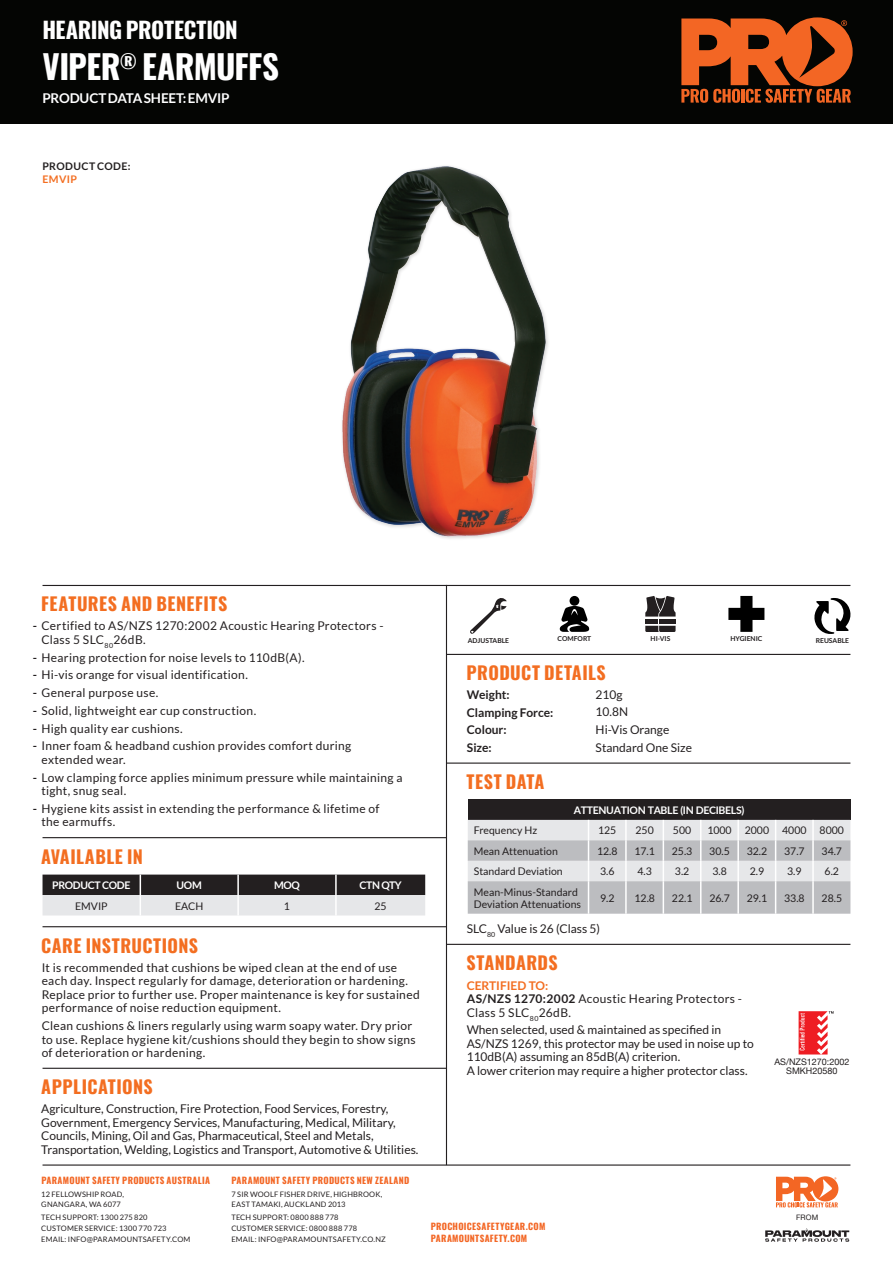
<style>
.page{position:relative;width:893px;height:1263px;background:#fff}
.page>*{position:absolute;margin:0;border:0;box-sizing:border-box;transform-origin:0 0}
.t1{font:700 33px "Oswald";letter-spacing:-.015em;color:#fff}
.t2{font:700 22.5px "Oswald";letter-spacing:-.015em;color:#fff}
.t3{font:700 18px "Oswald";letter-spacing:.025em;color:#f36e21}
.t4{font:700 13.5px "Lato";letter-spacing:-.015em;color:#fff}
.t5{font:12px/13.5px "Lato";letter-spacing:.02em;color:#231f20}
.t6{font:12px/13.5px "Lato";color:#231f20}
.t7{font:700 12px "Lato";color:#231f20}
.t8{font:10.5px/12px "Lato";color:#231f20}
.t9{font:700 10.5px "Lato";letter-spacing:-.03em;color:#fff}
.t10{font:700 10.5px "Lato";letter-spacing:-.03em;color:#fff}
.t11{font:700 10.5px/13.5px "Lato";letter-spacing:.035em;color:#231f20}
.t12{font:700 9px "Oswald";letter-spacing:.035em;color:#f36624}
.t13{font:9px "Helvetica Neue";color:#231f20}
.t14{font:7.5px/10.8px "Lato";letter-spacing:.02em;color:#231f20}
.t15{font:7.5px "Helvetica Neue";color:#231f20}
.t16{font:700 6.75px "Lato";color:#231f20}
.s1{color:#f36e21}
.s2{font-weight:700}
.s3{font-weight:700;color:#f36e21}
</style>
<div class="page">
<div style="left:0;top:0;width:893px;height:124px;background:#040503"></div>
<hr style="left:43px;top:585px;width:807px;height:1px;background:#231f20">
<hr style="left:446px;top:654px;width:404px;height:1px;background:#231f20">
<hr style="left:446px;top:585px;width:1px;height:580px;background:#231f20">
<hr style="left:43px;top:1164px;width:807px;height:1px;background:#231f20">
<div style="left:468px;top:799px;width:382px;height:21px;background:#231f20"></div>
<svg style="left:468px;top:820px;width:382px;height:94px;background:#cfd0d2"></svg>
<hr style="left:812px;top:861px;width:2px;height:20px;background:#fff">
<hr style="left:700px;top:881px;width:1px;height:33px;background:#fff">
<hr style="left:737px;top:881px;width:2px;height:33px;background:#fff">
<hr style="left:775px;top:881px;width:1px;height:33px;background:#fff">
<hr style="left:812px;top:881px;width:2px;height:33px;background:#fff">
<hr style="left:43px;top:837px;width:403px;height:1px;background:#231f20">
<hr style="left:446px;top:762px;width:404px;height:2px;background:#231f20">
<hr style="left:446px;top:944px;width:404px;height:1px;background:#231f20">
<hr style="left:43px;top:926px;width:403px;height:1px;background:#231f20">
<svg style="left:799px;top:1011px;width:35px;height:43px"></svg>
<img style="left:342px;top:167px;width:204px;height:370px">
<svg style="left:470px;top:598px;width:37px;height:36px"></svg>
<svg style="left:560px;top:606px;width:29px;height:26px"></svg>
<div style="left:570px;top:596px;width:9px;height:10px;background:#000;border-radius:50%"></div>
<svg style="left:728px;top:596px;width:36px;height:36px"></svg>
<svg style="left:814px;top:598px;width:37px;height:36px"></svg>
<hr style="left:645px;top:619px;width:13px;height:4px;background:#231f20">
<svg style="left:645px;top:626px;width:31px;height:6px"></svg>
<hr style="left:659px;top:619px;width:17px;height:4px;background:#231f20">
<svg style="left:645px;top:596px;width:31px;height:20px"></svg>
<svg style="left:776px;top:1176px;width:62px;height:31px"></svg>
<svg style="left:765px;top:1228px;width:84px;height:14px"></svg>
<svg style="left:43px;top:874px;width:382px;height:41px;background:#868486"></svg>
<hr style="left:237px;top:874px;width:2px;height:21px;background:#fff">
<hr style="left:335px;top:874px;width:2px;height:21px;background:#fff">
<hr style="left:43px;top:1068px;width:403px;height:1px;background:#231f20">
<svg style="left:681px;top:17px;width:172px;height:86px"></svg>
<p class="t2" style="left:43px;top:19px;width:197px">HEARING PROTECTION</p>
<p class="t1" style="left:43px;top:49px;width:238px">VIPER<sup>®</sup> EARMUFFS</p>
<p class="t4" style="left:43px;top:90px;width:189px">PRODUCT DATA SHEET: EMVIP</p>
<p class="t11" style="left:43px;top:159px;width:90px">PRODUCT CODE:<br><span class="s1">EMVIP</span></p>
<p class="t3" style="left:41px;top:594px;width:187px">FEATURES AND BENEFITS</p>
<p class="t5" style="left:41px;top:619px;width:344px;text-indent:-9px"><span class="s2">-</span> Certified to AS/NZS 1270:2002 Acoustic Hearing Protectors -<br>Class 5 SLC<sub>80</sub>26dB.</p>
<p class="t5" style="left:33px;top:650px;width:273px"><span class="s2">-</span> Hearing protection for noise levels to 110dB(A).</p>
<p class="t5" style="left:33px;top:668px;width:217px"><span class="s2">-</span> Hi-vis orange for visual identification.</p>
<p class="t5" style="left:33px;top:686px;width:127px"><span class="s2">-</span> General purpose use.</p>
<p class="t5" style="left:33px;top:704px;width:225px"><span class="s2">-</span> Solid, lightweight ear cup construction.</p>
<p class="t5" style="left:33px;top:721px;width:151px"><span class="s2">-</span> High quality ear cushions.</p>
<p class="t5" style="left:41px;top:739px;width:311px;text-indent:-9px"><span class="s2">-</span> Inner foam &amp; headband cushion provides comfort during extended wear.</p>
<p class="t5" style="left:41px;top:770px;width:363px;text-indent:-9px"><span class="s2">-</span> Low clamping force applies minimum pressure while maintaining a tight, snug seal.</p>
<p class="t5" style="left:41px;top:802px;width:340px;text-indent:-9px"><span class="s2">-</span> Hygiene kits assist in extending the performance &amp; lifetime of the earmuffs.</p>
<p class="t3" style="left:41px;top:847px;width:103px">AVAILABLE IN</p>
<p class="t10" style="left:52px;top:879px;width:80px">PRODUCT CODE</p>
<p class="t10" style="left:177px;top:879px;width:27px">UOM</p>
<p class="t10" style="left:274px;top:879px;width:27px">MOQ</p>
<p class="t10" style="left:359px;top:879px;width:44px">CTN QTY</p>
<p class="t8" style="left:75px;top:900px;width:34px">EMVIP</p>
<p class="t8" style="left:175px;top:900px;width:30px">EACH</p>
<p class="t8" style="left:284px;top:900px;width:8px">1</p>
<p class="t8" style="left:374px;top:900px;width:14px">25</p>
<p class="t3" style="left:41px;top:936px;width:158px">CARE INSTRUCTIONS</p>
<p class="t5" style="left:42px;top:960px;width:380px">It is recommended that cushions be wiped clean at the end of use each day. Inspect regularly for damage, deterioration or hardening.<br>Replace prior to further use. Proper maintenance is key for sustained performance of noise reduction equipment.</p>
<p class="t5" style="left:42px;top:1019px;width:376px">Clean cushions &amp; liners regularly using warm soapy water. Dry prior to use. Replace hygiene kit/cushions should they begin to show signs of deterioration or hardening.</p>
<p class="t3" style="left:41px;top:1077px;width:113px">APPLICATIONS</p>
<p class="t6" style="left:41px;top:1102px;width:379px">Agriculture, Construction, Fire Protection, Food Services, Forestry, Government, Emergency Services, Manufacturing, Medical, Military, Councils, Mining, Oil and Gas, Pharmaceutical, Steel and Metals, Transportation, Welding, Logistics and Transport, Automotive &amp; Utilities.</p>
<p class="t16" style="left:468px;top:637px;width:43px">ADJUSTABLE</p>
<p class="t16" style="left:558px;top:635px;width:35px">COMFORT</p>
<p class="t16" style="left:651px;top:635px;width:21px">HI-VIS</p>
<p class="t16" style="left:730px;top:635px;width:33px">HYGIENIC</p>
<p class="t16" style="left:816px;top:637px;width:35px">REUSABLE</p>
<p class="t3" style="left:467px;top:663px;width:141px">PRODUCT DETAILS</p>
<p class="t7" style="left:467px;top:687px;width:44px">Weight:</p>
<p class="t7" style="left:467px;top:705px;width:88px">Clamping Force:</p>
<p class="t7" style="left:467px;top:723px;width:41px">Colour:</p>
<p class="t7" style="left:467px;top:741px;width:26px">Size:</p>
<p class="t5" style="left:596px;top:687px;width:29px">210g</p>
<p class="t5" style="left:596px;top:705px;width:34px">10.8N</p>
<p class="t6" style="left:596px;top:723px;width:75px">Hi-Vis Orange</p>
<p class="t6" style="left:596px;top:741px;width:98px">Standard One Size</p>
<p class="t3" style="left:467px;top:772px;width:79px">TEST DATA</p>
<p class="t9" style="left:574px;top:802px;width:172px">ATTENUATION TABLE (IN DECIBELS)</p>
<p class="t8" style="left:474px;top:824px;width:65px">Frequency Hz</p>
<p class="t8" style="left:598px;top:824px;width:20px">125</p>
<p class="t8" style="left:635px;top:824px;width:20px">250</p>
<p class="t8" style="left:673px;top:824px;width:20px">500</p>
<p class="t8" style="left:707px;top:824px;width:26px">1000</p>
<p class="t8" style="left:745px;top:824px;width:26px">2000</p>
<p class="t8" style="left:782px;top:824px;width:26px">4000</p>
<p class="t8" style="left:820px;top:824px;width:26px">8000</p>
<p class="t8" style="left:474px;top:845px;width:86px">Mean Attenuation</p>
<p class="t8" style="left:597px;top:845px;width:22px">12.8</p>
<p class="t8" style="left:634px;top:845px;width:22px">17.1</p>
<p class="t8" style="left:672px;top:845px;width:22px">25.3</p>
<p class="t8" style="left:709px;top:845px;width:22px">30.5</p>
<p class="t8" style="left:747px;top:845px;width:22px">32.2</p>
<p class="t8" style="left:784px;top:845px;width:22px">37.7</p>
<p class="t8" style="left:821px;top:845px;width:22px">34.7</p>
<p class="t8" style="left:474px;top:865px;width:90px">Standard Deviation</p>
<p class="t8" style="left:600px;top:865px;width:16px">3.6</p>
<p class="t8" style="left:637px;top:865px;width:16px">4.3</p>
<p class="t8" style="left:675px;top:865px;width:16px">3.2</p>
<p class="t8" style="left:712px;top:865px;width:16px">3.8</p>
<p class="t8" style="left:750px;top:865px;width:16px">2.9</p>
<p class="t8" style="left:787px;top:865px;width:16px">3.9</p>
<p class="t8" style="left:825px;top:865px;width:16px">6.2</p>
<p class="t8" style="left:474px;top:886px;width:109px">Mean-Minus-Standard<br>Deviation Attenuations</p>
<p class="t8" style="left:600px;top:892px;width:16px">9.2</p>
<p class="t8" style="left:634px;top:892px;width:22px">12.8</p>
<p class="t8" style="left:672px;top:892px;width:22px">22.1</p>
<p class="t8" style="left:709px;top:892px;width:22px">26.7</p>
<p class="t8" style="left:747px;top:892px;width:22px">29.1</p>
<p class="t8" style="left:784px;top:892px;width:22px">33.8</p>
<p class="t8" style="left:822px;top:892px;width:22px">28.5</p>
<p class="t6" style="left:467px;top:922px;width:135px">SLC<sub>80</sub> Value is 26 (Class 5)</p>
<p class="t3" style="left:467px;top:953px;width:93px">STANDARDS</p>
<p class="t5" style="left:467px;top:978px;width:277px"><span class="s3">CERTIFIED TO:<br></span><span class="s2">AS/NZS 1270:2002</span> Acoustic Hearing Protectors -<br>Class 5 SLC<sub>80</sub>26dB.</p>
<p class="t6" style="left:467px;top:1023px;width:289px">When selected, used &amp; maintained as specified in AS/NZS 1269, this protector may be used in noise up to 110dB(A) assuming an 85dB(A) criterion.<br>A lower criterion may require a higher protector class.</p>
<p class="t13" style="left:774px;top:1055px;width:77px">AS/NZS1270:2002</p>
<p class="t13" style="left:786px;top:1064px;width:53px">SMKH20580</p>
<p class="t12" style="left:41px;top:1175px;width:170px">PARAMOUNT SAFETY PRODUCTS AUSTRALIA</p>
<p class="t14" style="left:41px;top:1188px;width:84px">12 FELLOWSHIP ROAD,<br>GNANGARA, WA 6077</p>
<p class="t14" style="left:41px;top:1212px;width:151px">TECH SUPPORT: 1300 275 820<br>CUSTOMER SERVICE: 1300 770 723<br>EMAIL: INFO@PARAMOUNTSAFETY.COM</p>
<p class="t15" style="left:796px;top:1212px;width:24px">FROM</p>
<p class="t12" style="left:231px;top:1175px;width:180px">PARAMOUNT SAFETY PRODUCTS NEW ZEALAND</p>
<p class="t14" style="left:231px;top:1188px;width:153px">7 SIR WOOLF FISHER DRIVE, HIGHBROOK,<br>EAST TAMAKI, AUCKLAND 2013</p>
<p class="t14" style="left:231px;top:1212px;width:156px">TECH SUPPORT: 0800 888 778<br>CUSTOMER SERVICE: 0800 888 778<br>EMAIL: INFO@PARAMOUNTSAFETY.CO.NZ</p>
<p class="t12" style="left:431px;top:1222px;width:116px">PROCHOICESAFETYGEAR.COM</p>
<p class="t12" style="left:431px;top:1233px;width:98px">PARAMOUNTSAFETY.COM</p>
</div>
